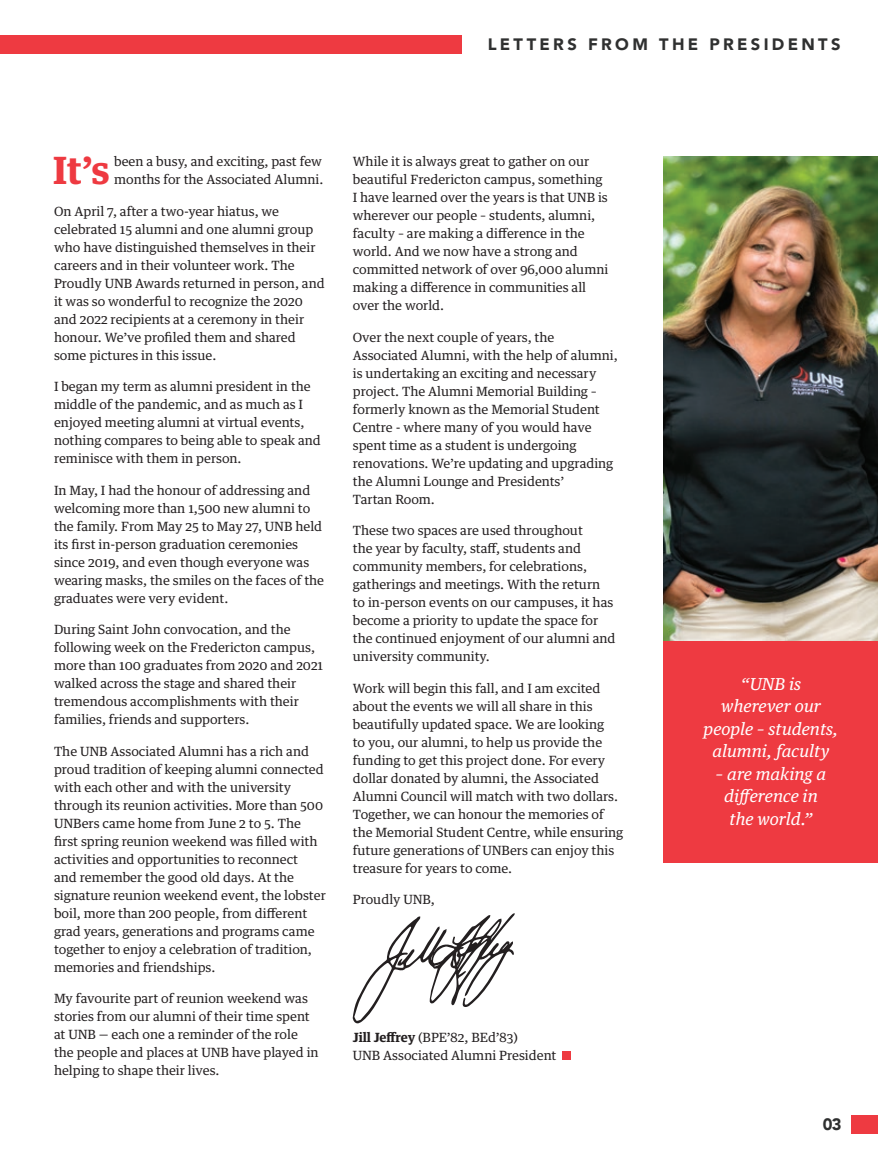
<style>
.page{position:relative;width:878px;height:1161px;background:#fff}
.page>*{position:absolute;margin:0;border:0;box-sizing:border-box;transform-origin:0 0}
.Content_Text{font:700 37.65px "Guardian Text Egyp";color:#ee3a41}
.Block_Quote{font:italic 16.5px/22.5px "Guardian Text Egyp";color:#fff;text-align:center}
.t1{font:900 16.5px "Avenir";letter-spacing:.2em;color:#2f3030}
.Content_Text-2{font:12.75px/18px "Guardian Text Egyp";color:#231f20}
.s1{font-weight:700}
</style>
<div class="page">
<div style="left:562px;top:1051px;width:8px;height:8px;background:#ee3a41"></div>
<div style="left:664px;top:156px;width:214px;height:706px;background:#ee3a41"></div>
<img style="left:664px;top:156px;width:214px;height:484px">
<svg style="left:352px;top:913px;width:163px;height:110px"></svg>
<div style="left:850px;top:1115px;width:28px;height:19px;background:#ee3a41"></div>
<div style="left:0;top:35px;width:461px;height:19px;background:#ee3a41"></div>
<p class="t1" style="left:488px;top:31px;width:354px">LETTERS FROM THE PRESIDENTS</p>
<p class="Content_Text" style="left:53px;top:139px;width:58px">It’s</p>
<p class="Content_Text-2" style="left:114px;top:151px;width:211px">been a busy, and exciting, past few months for the Associated Alumni.</p>
<p class="Content_Text-2" style="left:54px;top:201px;width:272px">On April 7, after a two-year hiatus, we celebrated 15 alumni and one alumni group who have distinguished themselves in their careers and in their volunteer work. The Proudly UNB Awards returned in person, and it was so wonderful to recognize the 2020 and 2022 recipients at a ceremony in their honour. We’ve profiled them and shared some pictures in this issue.</p>
<p class="Content_Text-2" style="left:54px;top:376px;width:268px">I began my term as alumni president in the middle of the pandemic, and as much as I enjoyed meeting alumni at virtual events, nothing compares to being able to speak and reminisce with them in person.</p>
<p class="Content_Text-2" style="left:54px;top:480px;width:272px">In May, I had the honour of addressing and welcoming more than 1,500 new alumni to the family. From May 25 to May 27, UNB held its first in-person graduation ceremonies since 2019, and even though everyone was wearing masks, the smiles on the faces of the graduates were very evident.</p>
<p class="Content_Text-2" style="left:54px;top:619px;width:271px">During Saint John convocation, and the following week on the Fredericton campus, more than 100 graduates from 2020 and 2021 walked across the stage and shared their tremendous accomplishments with their families, friends and supporters.</p>
<p class="Content_Text-2" style="left:54px;top:741px;width:273px">The UNB Associated Alumni has a rich and proud tradition of keeping alumni connected with each other and with the university through its reunion activities. More than 500<br>UNBers came home from June 2 to 5. The first spring reunion weekend was filled with activities and opportunities to reconnect<br>and remember the good old days. At the signature reunion weekend event, the lobster boil, more than 200 people, from different grad years, generations and programs came together to enjoy a celebration of tradition, memories and friendships.</p>
<p class="Content_Text-2" style="left:54px;top:988px;width:266px">My favourite part of reunion weekend was stories from our alumni of their time spent at UNB — each one a reminder of the role the people and places at UNB have played in helping to shape their lives.</p>
<p class="Content_Text-2" style="left:353px;top:151px;width:257px">While it is always great to gather on our beautiful Fredericton campus, something I have learned over the years is that UNB is wherever our people – students, alumni, faculty – are making a difference in the world. And we now have a strong and committed network of over 96,000 alumni making a difference in communities all over the world.</p>
<p class="Content_Text-2" style="left:353px;top:327px;width:266px">Over the next couple of years, the Associated Alumni, with the help of alumni, is undertaking an exciting and necessary project. The Alumni Memorial Building – formerly known as the Memorial Student Centre - where many of you would have spent time as a student is undergoing renovations. We’re updating and upgrading the Alumni Lounge and Presidents’<br>Tartan Room.</p>
<p class="Content_Text-2" style="left:353px;top:520px;width:264px">These two spaces are used throughout<br>the year by faculty, staff, students and community members, for celebrations, gatherings and meetings. With the return to in-person events on our campuses, it has become a priority to update the space for the continued enjoyment of our alumni and university community.</p>
<p class="Content_Text-2" style="left:353px;top:678px;width:272px">Work will begin this fall, and I am excited about the events we will all share in this beautifully updated space. We are looking<br>to you, our alumni, to help us provide the funding to get this project done. For every dollar donated by alumni, the Associated Alumni Council will match with two dollars.<br>Together, we can honour the memories of the Memorial Student Centre, while ensuring future generations of UNBers can enjoy this treasure for years to come.</p>
<p class="Content_Text-2" style="left:353px;top:889px;width:84px">Proudly UNB,</p>
<p class="Content_Text-2" style="left:353px;top:1027px;width:205px"><span class="s1">Jill Jeffrey</span> (BPE’82, BEd’83)<br>UNB Associated Alumni President</p>
<p class="Block_Quote" style="left:703px;top:671px;width:136px">“UNB is<br>wherever our people – students, alumni, faculty</p>
<p class="Block_Quote" style="left:715px;top:761px;width:112px">– are making a difference in the world.”</p>
<p class="t1" style="left:822px;top:1111px;width:21px">03</p>
</div>
